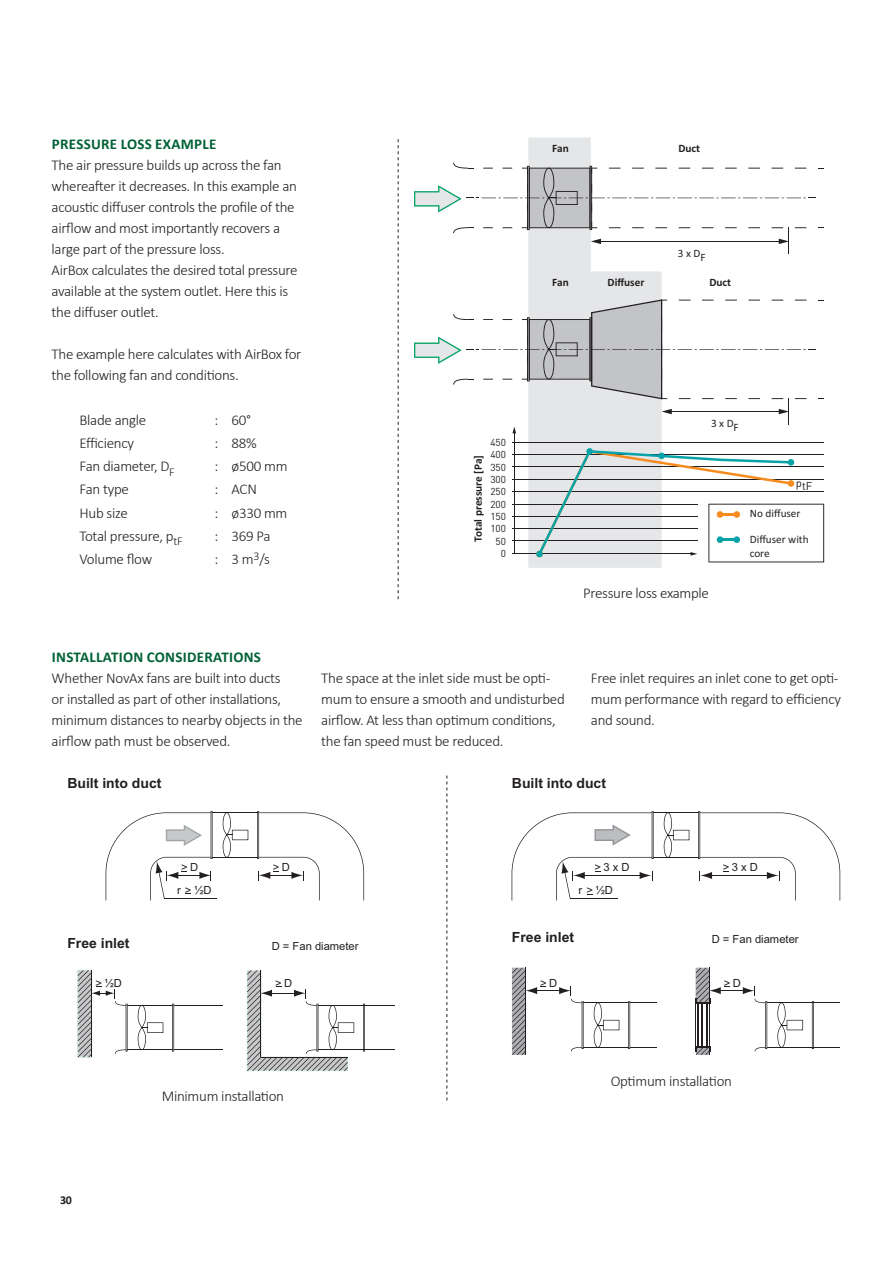
<style>
.page{position:relative;width:893px;height:1263px;background:#fff}
.page>*{position:absolute;margin:0;border:0;box-sizing:border-box;transform-origin:0 0}
.t1{font:300 15px/21px "Calibri";letter-spacing:-.02em;color:#231f20}
.t2{font:700 15px "Calibri";letter-spacing:.02em;color:#006137}
.t3{font:700 13.95px "Arial";color:#231f20}
.t4{font:700 12px "Calibri";color:#231f20}
.t5{font:11.25px "Arial";color:#231f20}
.t6{font:700 11.25px "Calibri";color:#231f20}
.t7{font:11.25px/13.5px "Calibri";color:#231f20}
.t8{font:11.25px "DINOT";color:#231f20}
.t9{font:10.05px "DINOT";color:#231f20}
</style>
<div class="page">
<svg style="left:528px;top:137px;width:134px;height:431px;fill:#e5e6e8"></svg>
<hr style="left:512px;top:553px;width:180px;height:1px;background:#231f20">
<hr style="left:512px;top:540px;width:185px;height:1px;background:#231f20">
<hr style="left:512px;top:442px;width:312px;height:1px;background:#231f20">
<hr style="left:512px;top:454px;width:312px;height:1px;background:#231f20">
<hr style="left:512px;top:466px;width:312px;height:1px;background:#231f20">
<hr style="left:512px;top:479px;width:312px;height:1px;background:#231f20">
<hr style="left:512px;top:491px;width:312px;height:1px;background:#231f20">
<hr style="left:512px;top:504px;width:185px;height:1px;background:#231f20">
<hr style="left:512px;top:516px;width:185px;height:1px;background:#231f20">
<hr style="left:512px;top:528px;width:185px;height:1px;background:#231f20">
<hr style="left:514px;top:432px;width:1px;height:122px;background:#231f20">
<svg style="left:536px;top:450px;width:288px;height:112px"></svg>
<hr style="left:720px;top:538px;width:17px;height:3px;background:#08a2a9">
<div style="left:717px;top:536px;width:6px;height:7px;background:#08a2a9;border-radius:50%"></div>
<div style="left:733px;top:536px;width:7px;height:7px;background:#08a2a9;border-radius:50%"></div>
<hr style="left:720px;top:513px;width:17px;height:3px;background:#f68b1f">
<div style="left:717px;top:511px;width:6px;height:7px;background:#f68b1f;border-radius:50%"></div>
<div style="left:733px;top:511px;width:7px;height:7px;background:#f68b1f;border-radius:50%"></div>
<svg style="left:414px;top:299px;width:410px;height:134px"></svg>
<svg style="left:414px;top:163px;width:410px;height:91px"></svg>
<svg style="left:398px;top:139px;width:1px;height:460px"></svg>
<hr style="left:212px;top:857px;width:45px;height:1px;background:#231f20">
<hr style="left:212px;top:812px;width:45px;height:1px;background:#231f20">
<svg style="left:223px;top:813px;width:25px;height:44px"></svg>
<svg style="left:257px;top:811px;width:107px;height:89px"></svg>
<hr style="left:164px;top:898px;width:52px;height:1px;background:#231f20">
<svg style="left:106px;top:811px;width:107px;height:89px"></svg>
<hr style="left:127px;top:1049px;width:46px;height:1px;background:#231f20">
<hr style="left:127px;top:1005px;width:46px;height:1px;background:#231f20">
<hr style="left:174px;top:1005px;width:48px;height:1px;background:#231f20">
<hr style="left:174px;top:1049px;width:48px;height:1px;background:#231f20">
<svg style="left:172px;top:1004px;width:2px;height:47px"></svg>
<svg style="left:138px;top:1006px;width:25px;height:43px"></svg>
<svg style="left:77px;top:970px;width:51px;height:87px"></svg>
<hr style="left:318px;top:1049px;width:45px;height:1px;background:#231f20">
<hr style="left:318px;top:1005px;width:45px;height:1px;background:#231f20">
<svg style="left:363px;top:1004px;width:31px;height:47px"></svg>
<svg style="left:247px;top:970px;width:107px;height:101px"></svg>
<svg style="left:446px;top:775px;width:1px;height:325px"></svg>
<hr style="left:653px;top:857px;width:46px;height:1px;background:#231f20">
<hr style="left:653px;top:812px;width:46px;height:1px;background:#231f20">
<svg style="left:664px;top:813px;width:25px;height:44px"></svg>
<svg style="left:698px;top:811px;width:142px;height:89px"></svg>
<svg style="left:512px;top:811px;width:142px;height:89px"></svg>
<hr style="left:583px;top:1047px;width:46px;height:1px;background:#231f20">
<hr style="left:583px;top:1002px;width:46px;height:1px;background:#231f20">
<svg style="left:628px;top:1001px;width:28px;height:48px"></svg>
<svg style="left:594px;top:1003px;width:25px;height:44px"></svg>
<svg style="left:512px;top:967px;width:72px;height:88px"></svg>
<hr style="left:767px;top:1047px;width:45px;height:1px;background:#231f20">
<hr style="left:767px;top:1002px;width:45px;height:1px;background:#231f20">
<svg style="left:812px;top:1001px;width:28px;height:48px"></svg>
<svg style="left:777px;top:1003px;width:26px;height:44px"></svg>
<svg style="left:695px;top:967px;width:72px;height:88px"></svg>
<hr style="left:698px;top:1003px;width:1px;height:44px;background:#231f20">
<hr style="left:708px;top:1003px;width:1px;height:44px;background:#231f20">
<hr style="left:703px;top:1003px;width:1px;height:44px;background:#231f20">
<hr style="left:697px;top:1003px;width:1px;height:44px;background:#231f20">
<hr style="left:707px;top:1003px;width:1px;height:44px;background:#231f20">
<hr style="left:702px;top:1003px;width:1px;height:44px;background:#231f20">
<p class="t2" style="left:52px;top:133px;width:166px">PRESSURE LOSS EXAMPLE</p>
<p class="t1" style="left:52px;top:154px;width:248px">The air pressure builds up across the fan whereafter it decreases. In this example an acoustic diffuser controls the profile of the airflow and most importantly recovers a large part of the pressure loss.<br>AirBox calculates the desired total pressure available at the system outlet. Here this is the diffuser outlet.</p>
<p class="t1" style="left:52px;top:343px;width:251px">The example here calculates with AirBox for the following fan and conditions.</p>
<p class="t1" style="left:80px;top:409px;width:68px">Blade angle</p>
<p class="t1" style="left:214px;top:409px;width:38px">: 60°</p>
<p class="t1" style="left:80px;top:432px;width:56px">Efficiency</p>
<p class="t1" style="left:214px;top:432px;width:44px">: 88%</p>
<p class="t1" style="left:80px;top:455px;width:97px">Fan diameter, D<sub>F</sub></p>
<p class="t1" style="left:214px;top:455px;width:75px">: ø500 mm</p>
<p class="t1" style="left:80px;top:479px;width:51px">Fan type</p>
<p class="t1" style="left:214px;top:479px;width:44px">: ACN</p>
<p class="t1" style="left:80px;top:502px;width:50px">Hub size</p>
<p class="t1" style="left:214px;top:502px;width:75px">: ø330 mm</p>
<p class="t1" style="left:80px;top:525px;width:105px">Total pressure, p<sub>tF</sub></p>
<p class="t1" style="left:214px;top:525px;width:58px">: 369 Pa</p>
<p class="t1" style="left:80px;top:548px;width:74px">Volume flow</p>
<p class="t1" style="left:214px;top:548px;width:57px">: 3 m<sup>3</sup>/s</p>
<p class="t6" style="left:552px;top:140px;width:18px">Fan</p>
<p class="t6" style="left:678px;top:140px;width:23px">Duct</p>
<p class="t6" style="left:552px;top:274px;width:18px">Fan</p>
<p class="t7" style="left:678px;top:247px;width:29px">3 x DF</p>
<p class="t6" style="left:608px;top:274px;width:38px">Diffuser</p>
<p class="t6" style="left:709px;top:274px;width:23px">Duct</p>
<p class="t9" style="left:490px;top:436px;width:17px">450</p>
<p class="t9" style="left:490px;top:448px;width:17px">400</p>
<p class="t6" style="left:470px;top:542px;width:88px;rotate:-90deg">Total pressure [Pa]</p>
<p class="t9" style="left:490px;top:461px;width:17px">350</p>
<p class="t9" style="left:490px;top:473px;width:17px">300</p>
<p class="t9" style="left:490px;top:485px;width:17px">250</p>
<p class="t9" style="left:490px;top:498px;width:17px">200</p>
<p class="t9" style="left:490px;top:510px;width:17px">150</p>
<p class="t9" style="left:490px;top:522px;width:17px">100</p>
<p class="t9" style="left:496px;top:535px;width:12px">50</p>
<p class="t9" style="left:501px;top:547px;width:7px">0</p>
<p class="t7" style="left:711px;top:417px;width:29px">3 x DF</p>
<p class="t1" style="left:583px;top:582px;width:127px">Pressure loss example</p>
<p class="t8" style="left:796px;top:479px;width:18px">ptF</p>
<p class="t7" style="left:750px;top:506px;width:52px">No diffuser</p>
<p class="t7" style="left:750px;top:533px;width:60px">Diffuser with core</p>
<p class="t2" style="left:52px;top:646px;width:211px">INSTALLATION CONSIDERATIONS</p>
<p class="t1" style="left:52px;top:667px;width:252px">Whether NovAx fans are built into ducts<br>or installed as part of other installations, minimum distances to nearby objects in the airflow path must be observed.</p>
<p class="t1" style="left:321px;top:667px;width:245px">The space at the inlet side must be opti&shy;mum to ensure a smooth and undisturbed airflow. At less than optimum conditions, the fan speed must be reduced.</p>
<p class="t1" style="left:591px;top:667px;width:252px">Free inlet requires an inlet cone to get opti&shy;mum performance with regard to efficiency and sound.</p>
<p class="t3" style="left:67px;top:773px;width:96px">Built into duct</p>
<p class="t5" style="left:181px;top:859px;width:19px">&gt;D</p>
<p class="t5" style="left:273px;top:859px;width:19px">&gt;D</p>
<p class="t5" style="left:177px;top:882px;width:36px">r&gt;½D</p>
<p class="t3" style="left:67px;top:933px;width:64px">Free inlet</p>
<p class="t5" style="left:272px;top:938px;width:88px">D = Fan diameter</p>
<p class="t5" style="left:96px;top:975px;width:28px">&gt; ½D</p>
<p class="t5" style="left:275px;top:975px;width:19px">&gt;D</p>
<p class="t4" style="left:60px;top:1191px;width:13px">30</p>
<p class="t1" style="left:162px;top:1085px;width:124px">Minimum installation</p>
<p class="t3" style="left:512px;top:773px;width:96px">Built into duct</p>
<p class="t5" style="left:594px;top:860px;width:37px">&gt;3 x D</p>
<p class="t5" style="left:723px;top:860px;width:37px">&gt;3 x D</p>
<p class="t5" style="left:578px;top:882px;width:36px">r&gt;½D</p>
<p class="t3" style="left:512px;top:927px;width:64px">Free inlet</p>
<p class="t5" style="left:712px;top:932px;width:88px">D = Fan diameter</p>
<p class="t5" style="left:540px;top:975px;width:19px">&gt;D</p>
<p class="t5" style="left:724px;top:975px;width:19px">&gt;D</p>
<p class="t1" style="left:611px;top:1071px;width:123px">Optimum installation</p>
</div>
